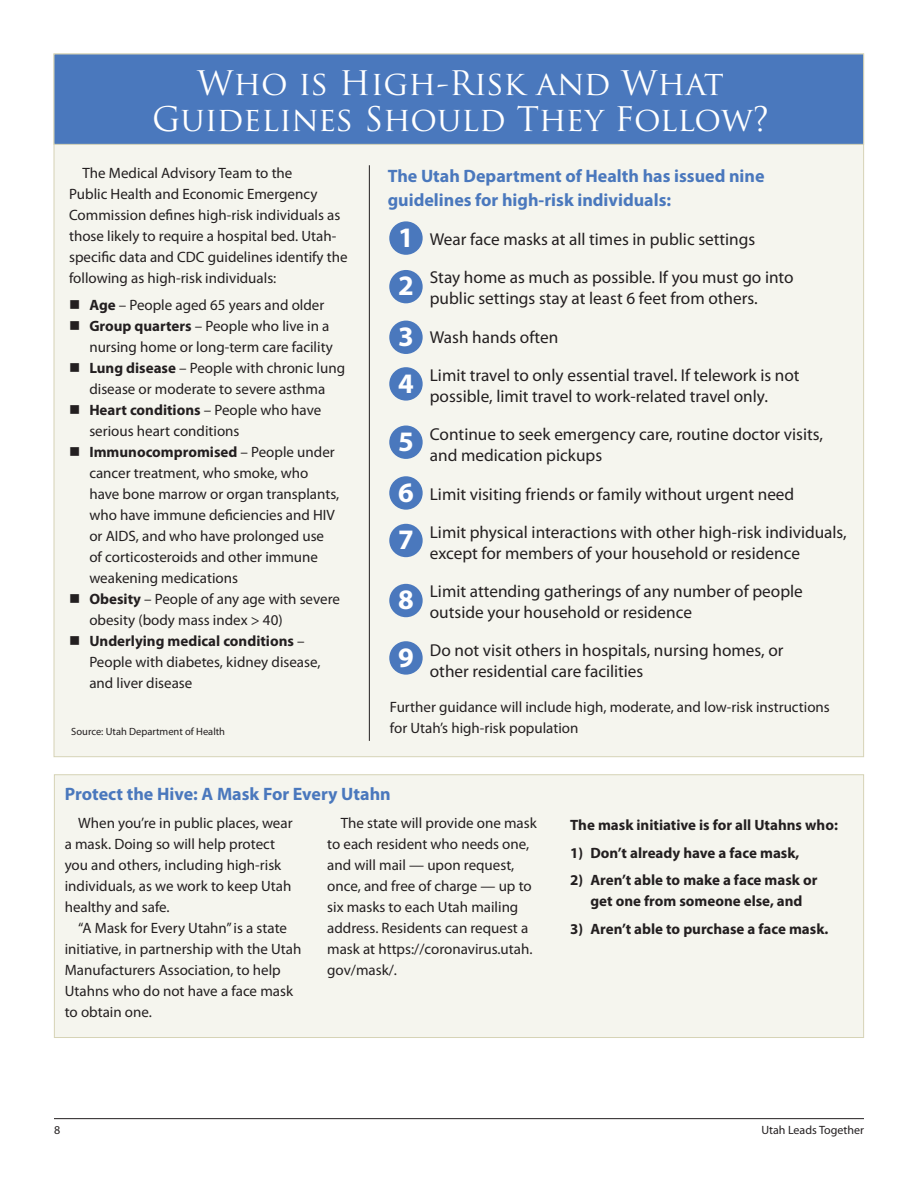
<style>
.page{position:relative;width:918px;height:1188px;background:#fff}
.page>*{position:absolute;margin:0;border:0;box-sizing:border-box;transform-origin:0 0}
.t1{font:33px/36px "Trajan Pro";color:#fff;text-align:center}
.t2{font:700 28.35px "Myriad Pro";color:#fff}
.t3{font:700 18px/24px "Myriad Pro";color:#4a78bd}
.t4{font:17.25px/21px "Myriad Pro";color:#231f20}
.t5{font:15px/21px "Myriad Pro";color:#231f20}
.t6{font:700 15px/21px "Myriad Pro";color:#231f20;text-align:center}
.t7{font:12px "Myriad Pro";color:#231f20}
.t8{font:10.5px "Myriad Pro";color:#231f20}
.s1{font-weight:700}
</style>
<div class="page">
<div style="left:54px;top:54px;width:810px;height:703px;background:#f5f5ee;border:1px solid #d6d3b6"></div>
<div style="left:54px;top:54px;width:810px;height:91px;background:#4a78bd;border:1px solid #d6d3b6"></div>
<hr style="left:369px;top:165px;width:1px;height:576px;background:#231f20">
<div style="left:389px;top:221px;width:34px;height:34px;background:#4a78bd;border-radius:50%"></div>
<div style="left:389px;top:367px;width:34px;height:34px;background:#4a78bd;border-radius:50%"></div>
<div style="left:389px;top:524px;width:34px;height:33px;background:#4a78bd;border-radius:50%"></div>
<div style="left:389px;top:270px;width:34px;height:33px;background:#4a78bd;border-radius:50%"></div>
<div style="left:389px;top:426px;width:34px;height:33px;background:#4a78bd;border-radius:50%"></div>
<div style="left:389px;top:584px;width:34px;height:33px;background:#4a78bd;border-radius:50%"></div>
<div style="left:389px;top:321px;width:34px;height:33px;background:#4a78bd;border-radius:50%"></div>
<div style="left:389px;top:476px;width:34px;height:34px;background:#4a78bd;border-radius:50%"></div>
<div style="left:389px;top:641px;width:34px;height:34px;background:#4a78bd;border-radius:50%"></div>
<div style="left:54px;top:774px;width:810px;height:264px;background:#f5f5ee;border:1px solid #d6d3b6"></div>
<hr style="left:54px;top:1118px;width:810px;height:1px;background:#231f20">
<h1 class="t1" style="left:152px;top:65px;width:618px">Who is High-Risk and What<br>Guidelines Should They Follow?</h1>
<p class="t5" style="left:69px;top:162px;width:280px;text-indent:14px">The Medical Advisory Team to the<br>Public Health and Economic Emergency Commission defines high-risk individuals as those likely to require a hospital bed. Utah&shy;specific data and CDC guidelines identify the following as high-risk individuals:</p>
<p class="t5" style="left:69px;top:295px;width:257px">■ <span class="s1">Age</span> – People aged 65 years and older</p>
<p class="t5" style="left:69px;top:316px;width:265px;text-align:right">■ <span class="s1">Group quarters</span> – People who live in a nursing home or long-term care facility</p>
<p class="t5" style="left:69px;top:358px;width:278px;text-align:center">■ <span class="s1">Lung disease</span> – People with chronic lung disease or moderate to severe asthma</p>
<p class="t5" style="left:89px;top:400px;width:233px;text-indent:-20px">■ <span class="s1">Heart conditions</span> – People who have serious heart conditions</p>
<p class="t5" style="left:89px;top:442px;width:251px;text-indent:-20px">■ <span class="s1">Immunocompromised</span> – People under cancer treatment, who smoke, who have bone marrow or organ transplants, who have immune deficiencies and HIV or AIDS, and who have prolonged use of corticosteroids and other immune weakening medications</p>
<p class="t5" style="left:89px;top:589px;width:252px;text-indent:-20px">■ <span class="s1">Obesity</span> – People of any age with severe obesity (body mass index &gt; 40)</p>
<p class="t5" style="left:89px;top:631px;width:233px;text-indent:-20px">■ <span class="s1">Underlying medical conditions</span> –<br>People with diabetes, kidney disease, and liver disease</p>
<p class="t3" style="left:388px;top:163px;width:378px">The Utah Department of Health has issued nine guidelines for high-risk individuals:</p>
<h2 class="t2" style="left:398px;top:219px;width:17px">1</h2>
<p class="t4" style="left:430px;top:229px;width:327px">Wear face masks at all times in public settings</p>
<p class="t4" style="left:430px;top:267px;width:365px">Stay home as much as possible. If you must go into public settings stay at least 6 feet from others.</p>
<p class="t4" style="left:430px;top:326px;width:130px">Wash hands often</p>
<p class="t4" style="left:430px;top:364px;width:371px">Limit travel to only essential travel. If telework is not possible, limit travel to work-related travel only.</p>
<p class="t4" style="left:430px;top:424px;width:395px">Continue to seek emergency care, routine doctor visits, and medication pickups</p>
<p class="t4" style="left:430px;top:483px;width:366px">Limit visiting friends or family without urgent need</p>
<p class="t4" style="left:430px;top:521px;width:419px">Limit physical interactions with other high-risk individuals, except for members of your household or residence</p>
<p class="t4" style="left:430px;top:580px;width:375px">Limit attending gatherings of any number of people outside your household or residence</p>
<p class="t4" style="left:430px;top:640px;width:355px">Do not visit others in hospitals, nursing homes, or other residential care facilities</p>
<h2 class="t2" style="left:398px;top:267px;width:17px">2</h2>
<h2 class="t2" style="left:398px;top:318px;width:17px">3</h2>
<h2 class="t2" style="left:398px;top:365px;width:17px">4</h2>
<h2 class="t2" style="left:398px;top:423px;width:17px">5</h2>
<h2 class="t2" style="left:398px;top:474px;width:17px">6</h2>
<h2 class="t2" style="left:398px;top:521px;width:17px">7</h2>
<h2 class="t2" style="left:398px;top:581px;width:17px">8</h2>
<h2 class="t2" style="left:398px;top:639px;width:17px">9</h2>
<p class="t5" style="left:390px;top:696px;width:441px">Further guidance will include high, moderate, and low-risk instructions</p>
<p class="t8" style="left:71px;top:725px;width:155px">Source: Utah Department of Health</p>
<p class="t5" style="left:390px;top:717px;width:190px">for Utah’s high-risk population</p>
<p class="t3" style="left:65px;top:781px;width:327px">Protect the Hive: A Mask For Every Utahn</p>
<p class="t5" style="left:65px;top:812px;width:229px;text-indent:14px">When you’re in public places, wear a mask. Doing so will help protect you and others, including high-risk individuals, as we work to keep Utah healthy and safe.</p>
<p class="t5" style="left:65px;top:917px;width:238px;text-indent:14px">“A Mask for Every Utahn” is a state initiative, in partnership with the Utah<br>Manufacturers Association, to help<br>Utahns who do not have a face mask to obtain one.</p>
<p class="t5" style="left:327px;top:812px;width:211px;text-indent:14px">The state will provide one mask to each resident who needs one, and will mail — upon request, once, and free of charge — up to six masks to each Utah mailing address. Residents can request a mask at https://coronavirus.utah. gov/mask/.</p>
<p class="t6" style="left:570px;top:814px;width:269px">The mask initiative is for all Utahns who:</p>
<p class="t6" style="left:570px;top:842px;width:231px">1) Don’t already have a face mask,</p>
<p class="t6" style="left:570px;top:869px;width:249px">2) Aren’t able to make a face mask or get one from someone else, and</p>
<p class="t6" style="left:570px;top:918px;width:260px">3) Aren’t able to purchase a face mask.</p>
<p class="t7" style="left:54px;top:1123px;width:8px">8</p>
<p class="t7" style="left:761px;top:1123px;width:104px">Utah Leads Together</p>
</div>
